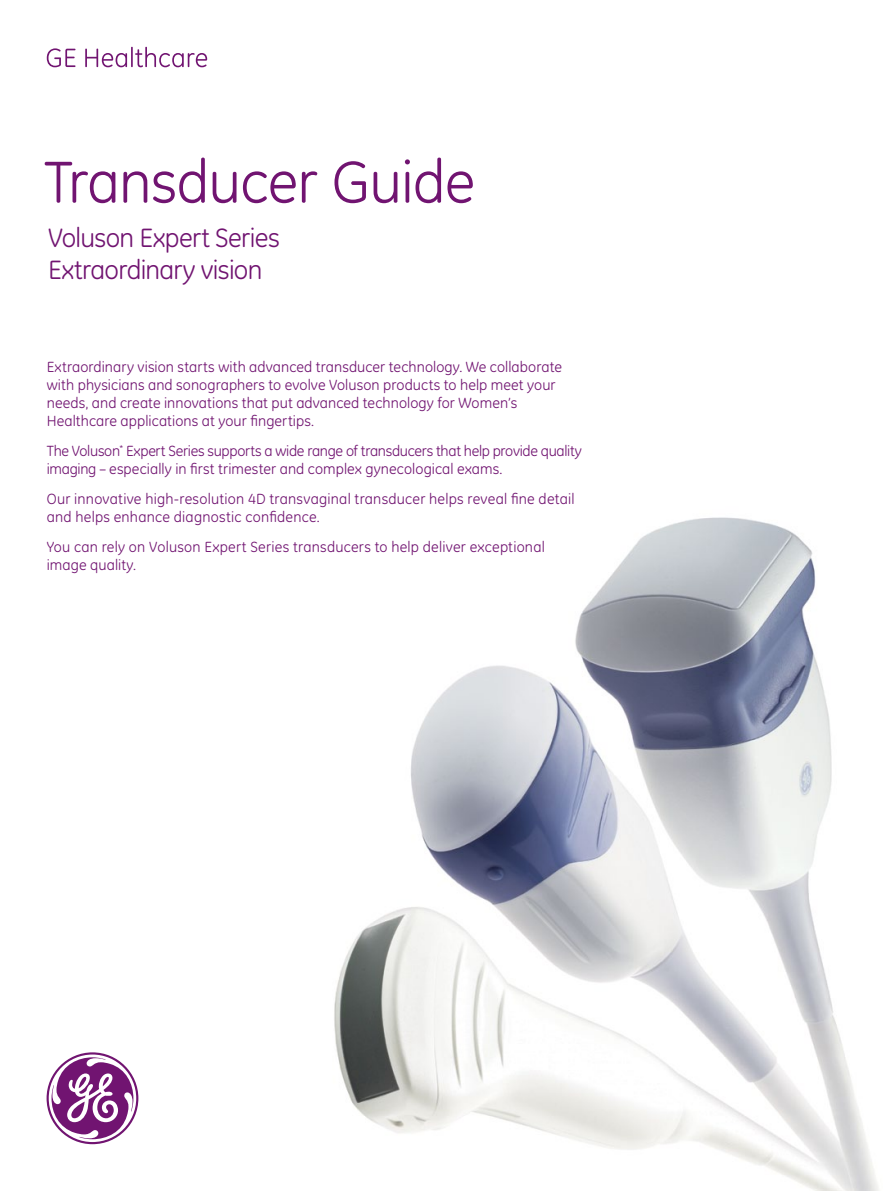
<style>
.page{position:relative;width:893px;height:1191px;background:#fff}
.page>*{position:absolute;margin:0;border:0;box-sizing:border-box;transform-origin:0 0}
.t1{font:60px "GE Inspira";letter-spacing:-.015em;color:#711471}
.t2{font:27px/32.4px "GE Inspira";letter-spacing:-.025em;color:#711471}
.t3{font:15px/18px "GE Inspira";letter-spacing:.005em;color:#711471}
.t4{font:15px/18px "GE Inspira";letter-spacing:-.015em;color:#711471}
</style>
<div class="page">
<img style="left:334px;top:517px;width:545px;height:674px">
<svg style="left:47px;top:48px;width:28px;height:19px"></svg>
<svg style="left:85px;top:49px;width:42px;height:18px"></svg>
<hr style="left:131px;top:47px;width:2px;height:20px;background:#711471">
<svg style="left:135px;top:47px;width:72px;height:20px"></svg>
<svg style="left:47px;top:1052px;width:91px;height:92px"></svg>
<h1 class="t1" style="left:44px;top:147px;width:433px">Transducer Guide</h1>
<h2 class="t2" style="left:48px;top:221px;width:233px">Voluson Expert Series<br>Extraordinary vision</h2>
<p class="t3" style="left:47px;top:357px;width:517px">Extraordinary vision starts with advanced transducer technology. We collaborate with physicians and sonographers to evolve Voluson products to help meet your needs, and create innovations that put advanced technology for Women’s Healthcare applications at your fingertips.</p>
<p class="t4" style="left:47px;top:441px;width:537px">The Voluson<sup>*</sup> Expert Series supports a wide range of transducers that help provide quality imaging – especially in first trimester and complex gynecological exams.</p>
<p class="t3" style="left:47px;top:489px;width:529px">Our innovative high-resolution 4D transvaginal transducer helps reveal fine detail and helps enhance diagnostic confidence.</p>
<p class="t3" style="left:47px;top:537px;width:500px">You can rely on Voluson Expert Series transducers to help deliver exceptional image quality.</p>
</div>
